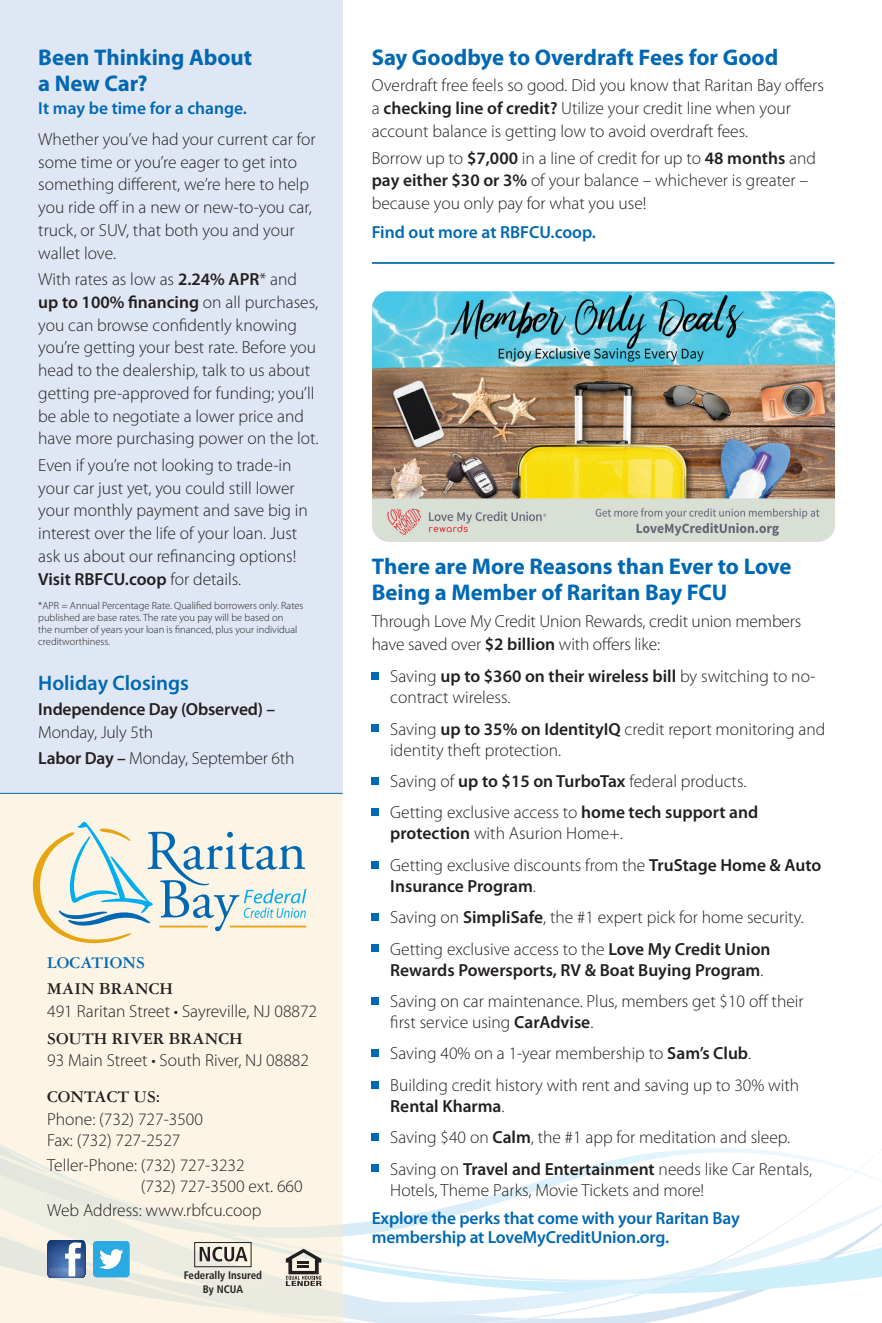
<style>
.page{position:relative;width:882px;height:1323px;background:#fff}
.page>*{position:absolute;margin:0;border:0;box-sizing:border-box;transform-origin:0 0}
.header-raritan{font:700 22.75px/26.2px "Myriad Pro";color:#0168b3}
.subhead-raritan{font:600 21px "Myriad Pro";color:#0168b3}
.body_copy-raritan{font:300 17.5px/22.8px "Myriad Pro";color:#231f20}
.bullets-raritan{font:300 17.5px/21px "Myriad Pro";color:#231f20}
.subhead-raritan-2{font:600 17.5px/19.2px "Myriad Pro";letter-spacing:-.01em;color:#0168b3}
.bullets-raritan-2{font:600 17.5px/21px "Myriad Pro";color:#231f20}
.body_copy-raritan-2{font:600 17.5px/22.8px "Myriad Pro";letter-spacing:-.01em;color:#231f20}
.body_copy-raritan-3{font:700 17.5px "Garamond Three";color:#231f20}
.body_copy-raritan-4{font:700 17.5px "Garamond Three";color:#0168b3}
.t1{font:700 condensed 10.85px/13.7px "Frutiger";color:#231f20;text-align:center}
.disclaimer-raritan{font:300 10.5px/12.2px "Myriad Pro";color:#231f20}
.s1{font-weight:600}
.s2{font-weight:300}
.s3{font-family:"Garamond Three";font-weight:700}
</style>
<div class="page">
<div style="left:0;top:0;width:343px;height:793px;background:#e0e7f4"></div>
<svg style="left:343px;top:1136px;width:539px;height:187px"></svg>
<svg style="left:0;top:794px;width:343px;height:529px;background:#f9f2e4"></svg>
<svg style="left:31px;top:821px;width:275px;height:122px;background:#d9e1d9"></svg>
<svg style="left:200px;top:1247px;width:47px;height:15px"></svg>
<div style="left:194px;top:1242px;width:58px;height:25px;border:1px solid #231f20"></div>
<svg style="left:286px;top:1249px;width:36px;height:37px"></svg>
<svg style="left:48px;top:1240px;width:37px;height:38px"></svg>
<svg style="left:93px;top:1241px;width:37px;height:36px"></svg>
<hr style="left:372px;top:262px;width:462px;height:2px;background:#0168b3">
<hr style="left:0;top:793px;width:343px;height:1px;background:#0168b3">
<div style="left:372px;top:672px;width:7px;height:8px;background:#0168b3"></div>
<div style="left:372px;top:725px;width:7px;height:7px;background:#0168b3"></div>
<div style="left:372px;top:777px;width:7px;height:7px;background:#0168b3"></div>
<div style="left:372px;top:809px;width:7px;height:7px;background:#0168b3"></div>
<div style="left:372px;top:861px;width:7px;height:7px;background:#0168b3"></div>
<div style="left:372px;top:913px;width:7px;height:8px;background:#0168b3"></div>
<div style="left:372px;top:945px;width:7px;height:7px;background:#0168b3"></div>
<div style="left:372px;top:997px;width:7px;height:7px;background:#0168b3"></div>
<div style="left:372px;top:1050px;width:7px;height:7px;background:#0168b3"></div>
<div style="left:372px;top:1081px;width:7px;height:7px;background:#0168b3"></div>
<div style="left:372px;top:1133px;width:7px;height:7px;background:#0168b3"></div>
<div style="left:372px;top:1165px;width:7px;height:7px;background:#0168b3"></div>
<img style="left:372px;top:291px;width:463px;height:251px">
<p class="header-raritan" style="left:38px;top:44px;width:215px">Been Thinking About a New Car?</p>
<p class="subhead-raritan-2" style="left:38px;top:98px;width:210px">It may be time for a change.</p>
<p class="body_copy-raritan" style="left:38px;top:128px;width:279px">Whether you’ve had your current car for some time or you’re eager to get into something different, we’re here to help you ride off in a new or new-to-you car, truck, or SUV, that both you and your wallet love.</p>
<p class="body_copy-raritan" style="left:38px;top:268px;width:282px">With rates as low as <span class="s1">2.24% APR</span>* and <span class="s1">up to 100% financing</span> on all purchases, you can browse confidently knowing you’re getting your best rate. Before you head to the dealership, talk to us about getting pre-approved for funding; you’ll be able to negotiate a lower price and have more purchasing power on the lot.</p>
<p class="body_copy-raritan" style="left:38px;top:454px;width:271px">Even if you’re not looking to trade-in your car just yet, you could still lower your monthly payment and save big in interest over the life of your loan. Just ask us about our refinancing options!<br><span class="s1">Visit RBFCU.coop</span> for details.</p>
<p class="disclaimer-raritan" style="left:38px;top:599px;width:267px">*APR = Annual Percentage Rate. Qualified borrowers only. Rates published are base rates. The rate you pay will be based on<br>the number of years your loan is financed, plus your individual creditworthiness.</p>
<p class="subhead-raritan" style="left:38px;top:669px;width:152px">Holiday Closings</p>
<p class="body_copy-raritan-2" style="left:38px;top:697px;width:238px">Independence Day (Observed) –<br><span class="s2">Monday, July 5th</span></p>
<p class="body_copy-raritan" style="left:38px;top:747px;width:258px"><span class="s1">Labor Day –</span> Monday, September 6th</p>
<p class="body_copy-raritan-4" style="left:47px;top:953px;width:99px">LOCATIONS</p>
<p class="body_copy-raritan" style="left:47px;top:977px;width:271px"><span class="s3">MAIN BRANCH<br></span>491 Raritan Street • Sayreville, NJ 08872</p>
<p class="body_copy-raritan" style="left:47px;top:1027px;width:263px"><span class="s3">SOUTH RIVER BRANCH<br></span>93 Main Street • South River, NJ 08882</p>
<p class="body_copy-raritan-3" style="left:47px;top:1087px;width:115px">CONTACT US:</p>
<p class="body_copy-raritan" style="left:47px;top:1109px;width:157px;line-height:21px">Phone: (732) 727-3500<br>Fax: (732) 727-2527</p>
<p class="body_copy-raritan" style="left:141px;top:1155px;width:163px;line-height:21px;text-indent:-94px">Teller-Phone: (732) 727-3232<br>(732) 727-3500 ext. 660</p>
<p class="body_copy-raritan" style="left:47px;top:1199px;width:216px">Web Address: www.rbfcu.coop</p>
<p class="t1" style="left:184px;top:1269px;width:80px">Federally Insured<br>By NCUA</p>
<p class="header-raritan" style="left:372px;top:44px;width:408px">Say Goodbye to Overdraft Fees for Good</p>
<p class="body_copy-raritan" style="left:372px;top:75px;width:454px">Overdraft free feels so good. Did you know that Raritan Bay offers a <span class="s1">checking line of credit?</span> Utilize your credit line when your account balance is getting low to avoid overdraft fees.</p>
<p class="body_copy-raritan" style="left:372px;top:147px;width:446px">Borrow up to <span class="s1">$7,000</span> in a line of credit for up to <span class="s1">48 months</span> and <span class="s1">pay either $30 or 3%</span> of your balance – whichever is greater – because you only pay for what you use!</p>
<p class="subhead-raritan-2" style="left:372px;top:222px;width:226px">Find out more at RBFCU.coop.</p>
<p class="header-raritan" style="left:372px;top:553px;width:421px">There are More Reasons than Ever to Love<br>Being a Member of Raritan Bay FCU</p>
<p class="body_copy-raritan" style="left:372px;top:610px;width:431px">Through Love My Credit Union Rewards, credit union members have saved over <span class="s1">$2 billion</span> with offers like:</p>
<p class="bullets-raritan" style="left:390px;top:666px;width:427px">Saving <span class="s1">up to $360 on their wireless bill</span> by switching to no&shy;contract wireless.</p>
<p class="bullets-raritan" style="left:390px;top:719px;width:437px">Saving <span class="s1">up to 35% on IdentityIQ</span> credit report monitoring and identity theft protection.</p>
<p class="bullets-raritan" style="left:390px;top:771px;width:358px">Saving of <span class="s1">up to $15 on TurboTax</span> federal products.</p>
<p class="bullets-raritan" style="left:390px;top:802px;width:369px">Getting exclusive access to <span class="s1">home tech support and protection</span> with Asurion Home+.</p>
<p class="bullets-raritan" style="left:390px;top:855px;width:433px">Getting exclusive discounts from the <span class="s1">TruStage Home &amp; Auto<br>Insurance Program</span>.</p>
<p class="bullets-raritan" style="left:390px;top:907px;width:415px">Saving on <span class="s1">SimpliSafe</span>, the #1 expert pick for home security.</p>
<p class="bullets-raritan-2" style="left:390px;top:938px;width:382px"><span class="s2">Getting exclusive access to the</span> Love My Credit Union<br>Rewards Powersports, RV &amp; Boat Buying Program<span class="s2">.</span></p>
<p class="bullets-raritan" style="left:390px;top:991px;width:415px">Saving on car maintenance. Plus, members get $10 off their first service using <span class="s1">CarAdvise</span>.</p>
<p class="bullets-raritan" style="left:390px;top:1043px;width:362px">Saving 40% on a 1-year membership to <span class="s1">Sam’s Club</span>.</p>
<p class="bullets-raritan" style="left:390px;top:1075px;width:410px">Building credit history with rent and saving up to 30% with<br><span class="s1">Rental Kharma</span>.</p>
<p class="bullets-raritan" style="left:390px;top:1127px;width:402px">Saving $40 on <span class="s1">Calm</span>, the #1 app for meditation and sleep.</p>
<p class="bullets-raritan" style="left:390px;top:1158px;width:423px">Saving on <span class="s1">Travel and Entertainment</span> needs like Car Rentals,<br>Hotels, Theme Parks, Movie Tickets and more!</p>
<p class="subhead-raritan-2" style="left:372px;top:1208px;width:370px">Explore the perks that come with your Raritan Bay membership at LoveMyCreditUnion.org.</p>
</div>
